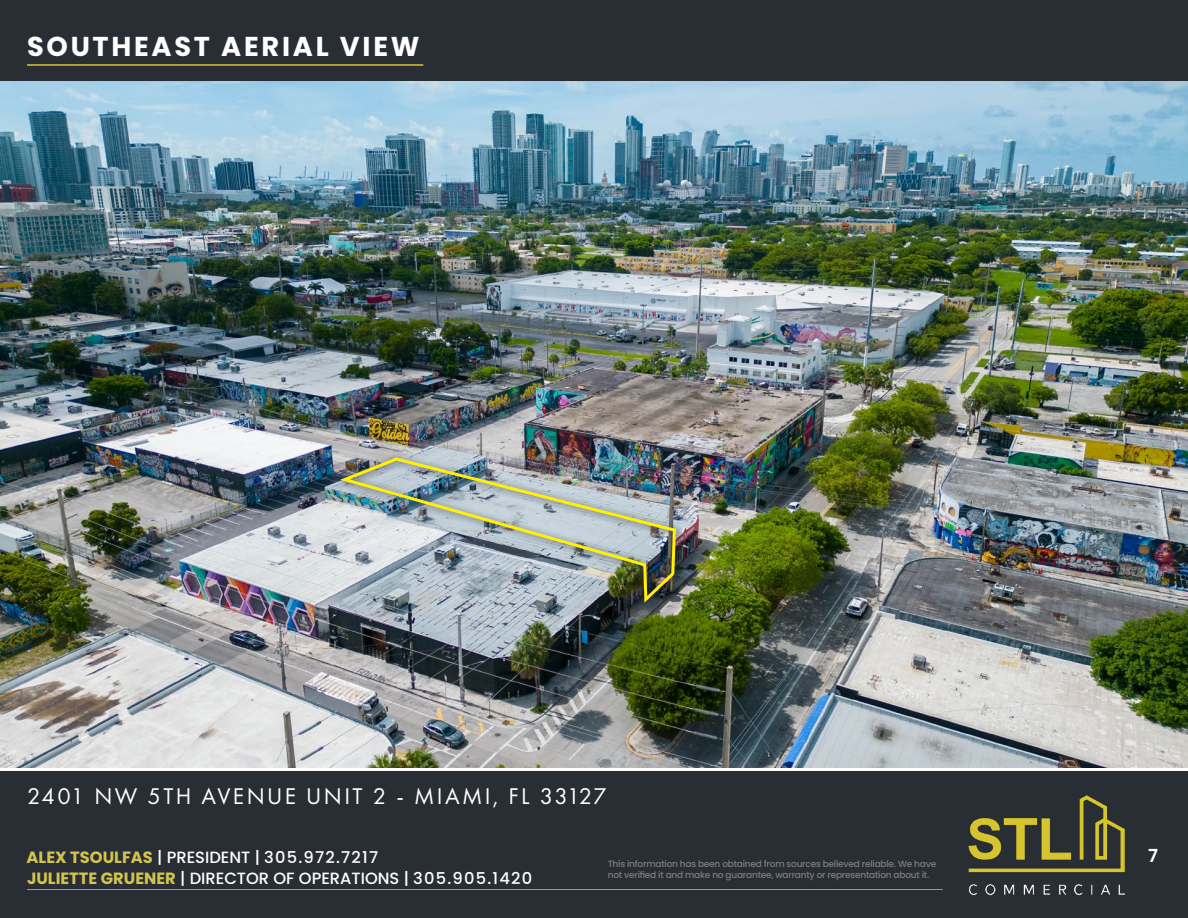
<style>
.page{position:relative;width:1188px;height:918px;background:#fff}
.page>*{position:absolute;margin:0;border:0;box-sizing:border-box;transform-origin:0 0}
.Project_Name__Black__Align_to_Left{font:700 27.3px "Poppins";letter-spacing:.1em;color:#fff}
.t1{font:23.55px "Futura PT";letter-spacing:.1em;color:#fff}
.t2{font:600 18px "Poppins";color:#fff}
.t3{font:500 16.35px/21px "Poppins";color:#fff}
.t4{font:500 9px "Poppins";letter-spacing:-.025em;color:#7d7d7d}
.s1{font-weight:700;color:#d2c54e}
</style>
<div class="page">
<div style="left:0;top:771px;width:1188px;height:147px;background:#292e35"></div>
<hr style="left:27px;top:889px;width:916px;height:1px;background:#969696">
<img style="left:968px;top:795px;width:156px;height:101px">
<img style="left:0;top:81px;width:1188px;height:686px">
<div style="left:0;top:0;width:1188px;height:80px;background:#292e35"></div>
<hr style="left:27px;top:64px;width:396px;height:2px;background:#d6c42c">
<div style="left:336px;top:451px;width:350px;height:160px;background:#231f20;opacity:.75"></div>
<img style="left:336px;top:456px;width:341px;height:148px">
<p class="Project_Name__Black__Align_to_Left" style="left:27px;top:30px;width:394px">SOUTHEAST AERIAL VIEW</p>
<h2 class="t1" style="left:27px;top:782px;width:581px">2401 NW 5TH AVENUE UNIT 2 - MIAMI, FL 33127</h2>
<h3 class="t3" style="left:27px;top:846px;width:507px"><span class="s1">ALEX TSOULFAS</span> | PRESIDENT | 305.972.7217<br><span class="s1">JULIETTE GRUENER</span> | DIRECTOR OF OPERATIONS | 305.905.1420</h3>
<p class="t4" style="left:608px;top:858px;width:330px">This information has been obtained from sources believed reliable. We have</p>
<p class="t4" style="left:608px;top:869px;width:323px">not verified it and make no guarantee, warranty or representation about it.</p>
<h3 class="t2" style="left:1148px;top:845px;width:11px">7</h3>
</div>
